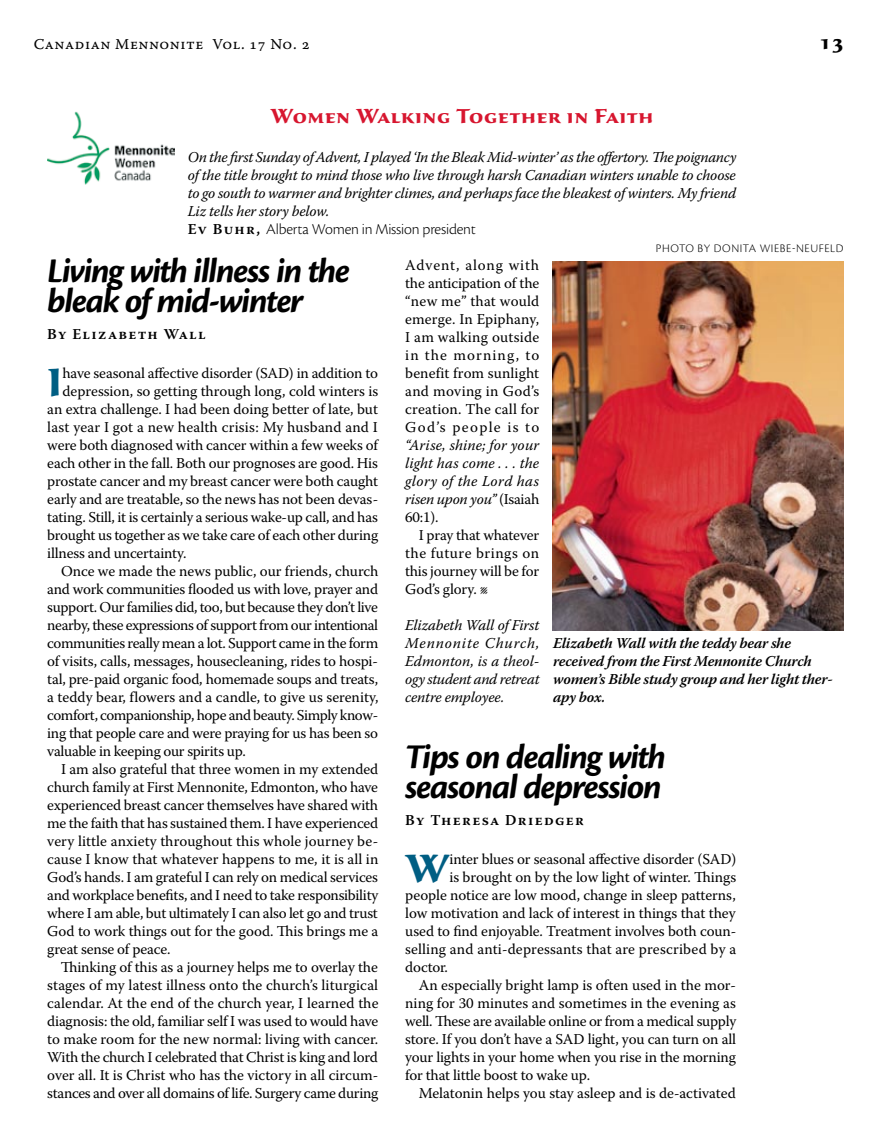
<style>
.page{position:relative;width:878px;height:1148px;background:#fff}
.page>*{position:absolute;margin:0;border:0;box-sizing:border-box;transform-origin:0 0}
.t1{font:700 40.65px "Sava Pro";color:#005e83}
.t2{font:italic 700 36px/30px "Cronos Pro";letter-spacing:-.04em;color:#000}
.t3{font:700 21px "Sava Pro";letter-spacing:.035em;color:#d7162f}
.t4{font:700 21px "Sava Pro";color:#000}
.t5{font:300 15.75px "Cronos Pro";letter-spacing:-.01em;color:#000}
.t6{font:15px/18px "Warnock Pro";letter-spacing:-.01em;color:#000;text-align:justify}
.t7{font:italic 15px/18px "Warnock Pro";letter-spacing:-.01em;color:#000;text-align:justify}
.t8{font:italic 600 15px/18px "Warnock Pro";letter-spacing:-.015em;color:#000}
.t9{font:15px "Warnock Pro";letter-spacing:.01em;color:#000}
.t10{font:15px "Warnock Pro";letter-spacing:-.03em;color:#000}
.t11{font:600 15px "Warnock Pro";letter-spacing:.09em;color:#000}
.t12{font:15px "Warnock Pro Capt";letter-spacing:.035em;color:#000}
.t13{font:300 12px "Cronos Pro";letter-spacing:.05em;color:#000}
.s1{font-family:"Warnock Pro";font-weight:600;font-size:15px}
.s2{font-style:normal}
</style>
<div class="page">
<img style="left:47px;top:111px;width:127px;height:74px">
<img style="left:553px;top:261px;width:290px;height:369px">
<p class="t12" style="left:34px;top:35px;width:277px">Canadian Mennonite Vol. 17 No. 2</p>
<h3 class="t4" style="left:819px;top:28px;width:27px">13</h3>
<h3 class="t3" style="left:270px;top:102px;width:384px">Women Walking Together in Faith</h3>
<p class="t7" style="left:188px;top:148px;width:550px">On the first Sunday of Advent, I played ‘In the Bleak Mid-winter’ as the offertory. The poignancy of the title brought to mind those who live through harsh Canadian winters unable to choose to go south to warmer and brighter climes, and perhaps face the bleakest of winters. My friend Liz tells her story below.</p>
<p class="t5" style="left:188px;top:220px;width:289px"><span class="s1">Ev Buhr,</span> Alberta Women in Mission president</p>
<h2 class="t2" style="left:47px;top:257px;width:304px">Living with illness in the bleak of mid-winter</h2>
<p class="t11" style="left:47px;top:325px;width:160px">By Elizabeth Wall</p>
<h1 class="t1" style="left:47px;top:355px;width:17px">I</h1>
<p class="t6" style="left:63px;top:364px;width:317px">have seasonal affective disorder (SAD) in addition to</p>
<p class="t13" style="left:656px;top:241px;width:187px">Photo by Donita Wiebe-Neufeld</p>
<p class="t6" style="left:405px;top:256px;width:136px">Advent, along with the anticipation of the “new me” that would emerge. In Epiphany, I am walking outside in the morning, to benefit from sunlight and moving in God’s creation. The call for God’s people is to</p>
<p class="t7" style="left:405px;top:436px;width:135px">“Arise, shine; for your light has come . . . the glory of the Lord has risen upon you” <span class="s2">(Isaiah 60:1).</span></p>
<p class="t6" style="left:405px;top:526px;width:135px;text-indent:14px">I pray that whatever the future brings on this journey will be for God’s glory. l</p>
<p class="t7" style="left:405px;top:616px;width:136px">Elizabeth Wall of First Mennonite Church, Edmonton, is a theol&shy;ogy student and retreat centre employee.</p>
<h2 class="t2" style="left:405px;top:743px;width:262px">Tips on dealing with seasonal depression</h2>
<p class="t11" style="left:405px;top:811px;width:180px">By Theresa Driedger</p>
<h1 class="t1" style="left:405px;top:841px;width:46px">W</h1>
<p class="t6" style="left:449px;top:850px;width:288px">inter blues or seasonal affective disorder (SAD)</p>
<p class="t6" style="left:63px;top:382px;width:317px">depression, so getting through long, cold winters is</p>
<p class="t6" style="left:47px;top:400px;width:332px">an extra challenge. I had been doing better of late, but</p>
<p class="t9" style="left:47px;top:418px;width:332px">last year I got a new health crisis: My husband and I</p>
<p class="t6" style="left:47px;top:436px;width:332px">were both diagnosed with cancer within a few weeks of</p>
<p class="t6" style="left:47px;top:454px;width:332px">each other in the fall. Both our prognoses are good. His</p>
<p class="t6" style="left:47px;top:472px;width:332px">prostate cancer and my breast cancer were both caught</p>
<p class="t6" style="left:47px;top:490px;width:332px">early and are treatable, so the news has not been devas-</p>
<p class="t6" style="left:47px;top:508px;width:332px">tating. Still, it is certainly a serious wake-up call, and has</p>
<p class="t6" style="left:47px;top:526px;width:332px">brought us together as we take care of each other during</p>
<p class="t6" style="left:47px;top:544px;width:141px">illness and uncertainty.</p>
<p class="t6" style="left:61px;top:562px;width:319px">Once we made the news public, our friends, church</p>
<p class="t6" style="left:47px;top:580px;width:332px">and work communities flooded us with love, prayer and</p>
<p class="t6" style="left:47px;top:598px;width:332px">support. Our families did, too, but because they don’t live</p>
<p class="t6" style="left:47px;top:616px;width:332px">nearby, these expressions of support from our intentional</p>
<p class="t6" style="left:47px;top:634px;width:332px">communities really mean a lot. Support came in the form</p>
<p class="t6" style="left:47px;top:652px;width:332px">of visits, calls, messages, housecleaning, rides to hospi-</p>
<p class="t6" style="left:47px;top:670px;width:332px">tal, pre-paid organic food, homemade soups and treats,</p>
<p class="t6" style="left:47px;top:688px;width:333px">a teddy bear, flowers and a candle, to give us serenity,</p>
<p class="t10" style="left:47px;top:706px;width:332px">comfort, companionship, hope and beauty. Simply know-</p>
<p class="t6" style="left:47px;top:724px;width:332px">ing that people care and were praying for us has been so</p>
<p class="t6" style="left:47px;top:742px;width:200px">valuable in keeping our spirits up.</p>
<p class="t6" style="left:61px;top:760px;width:319px">I am also grateful that three women in my extended</p>
<p class="t6" style="left:47px;top:778px;width:332px">church family at First Mennonite, Edmonton, who have</p>
<p class="t6" style="left:47px;top:796px;width:332px">experienced breast cancer themselves have shared with</p>
<p class="t6" style="left:47px;top:814px;width:332px">me the faith that has sustained them. I have experienced</p>
<p class="t6" style="left:47px;top:832px;width:332px">very little anxiety throughout this whole journey be-</p>
<p class="t6" style="left:47px;top:850px;width:332px">cause I know that whatever happens to me, it is all in</p>
<p class="t6" style="left:47px;top:868px;width:332px">God’s hands. I am grateful I can rely on medical services</p>
<p class="t6" style="left:47px;top:886px;width:332px">and workplace benefits, and I need to take responsibility</p>
<p class="t6" style="left:47px;top:904px;width:332px">where I am able, but ultimately I can also let go and trust</p>
<p class="t6" style="left:47px;top:922px;width:332px">God to work things out for the good. This brings me a</p>
<p class="t6" style="left:47px;top:940px;width:125px">great sense of peace.</p>
<p class="t6" style="left:61px;top:958px;width:318px">Thinking of this as a journey helps me to overlay the</p>
<p class="t6" style="left:47px;top:976px;width:332px">stages of my latest illness onto the church’s liturgical</p>
<p class="t6" style="left:47px;top:994px;width:333px">calendar. At the end of the church year, I learned the</p>
<p class="t6" style="left:47px;top:1012px;width:332px">diagnosis: the old, familiar self I was used to would have</p>
<p class="t6" style="left:47px;top:1030px;width:332px">to make room for the new normal: living with cancer.</p>
<p class="t6" style="left:47px;top:1048px;width:332px">With the church I celebrated that Christ is king and lord</p>
<p class="t6" style="left:47px;top:1066px;width:332px">over all. It is Christ who has the victory in all circum-</p>
<p class="t6" style="left:47px;top:1084px;width:332px">stances and over all domains of life. Surgery came during</p>
<p class="t8" style="left:553px;top:634px;width:281px">Elizabeth Wall with the teddy bear she received from the First Mennonite Church women’s Bible study group and her light ther&shy;apy box.</p>
<p class="t6" style="left:449px;top:868px;width:288px">is brought on by the low light of winter. Things</p>
<p class="t6" style="left:405px;top:886px;width:332px">people notice are low mood, change in sleep patterns,</p>
<p class="t6" style="left:405px;top:904px;width:332px">low motivation and lack of interest in things that they</p>
<p class="t6" style="left:405px;top:922px;width:332px">used to find enjoyable. Treatment involves both coun-</p>
<p class="t9" style="left:405px;top:940px;width:332px">selling and anti-depressants that are prescribed by a</p>
<p class="t6" style="left:405px;top:958px;width:44px">doctor.</p>
<p class="t6" style="left:418px;top:976px;width:319px">An especially bright lamp is often used in the mor-</p>
<p class="t6" style="left:405px;top:994px;width:332px">ning for 30 minutes and sometimes in the evening as</p>
<p class="t6" style="left:405px;top:1012px;width:332px">well. These are available online or from a medical supply</p>
<p class="t6" style="left:405px;top:1030px;width:332px">store. If you don’t have a SAD light, you can turn on all</p>
<p class="t6" style="left:405px;top:1048px;width:332px">your lights in your home when you rise in the morning</p>
<p class="t6" style="left:405px;top:1066px;width:186px">for that little boost to wake up.</p>
<p class="t6" style="left:418px;top:1084px;width:318px">Melatonin helps you stay asleep and is de-activated</p>
</div>
